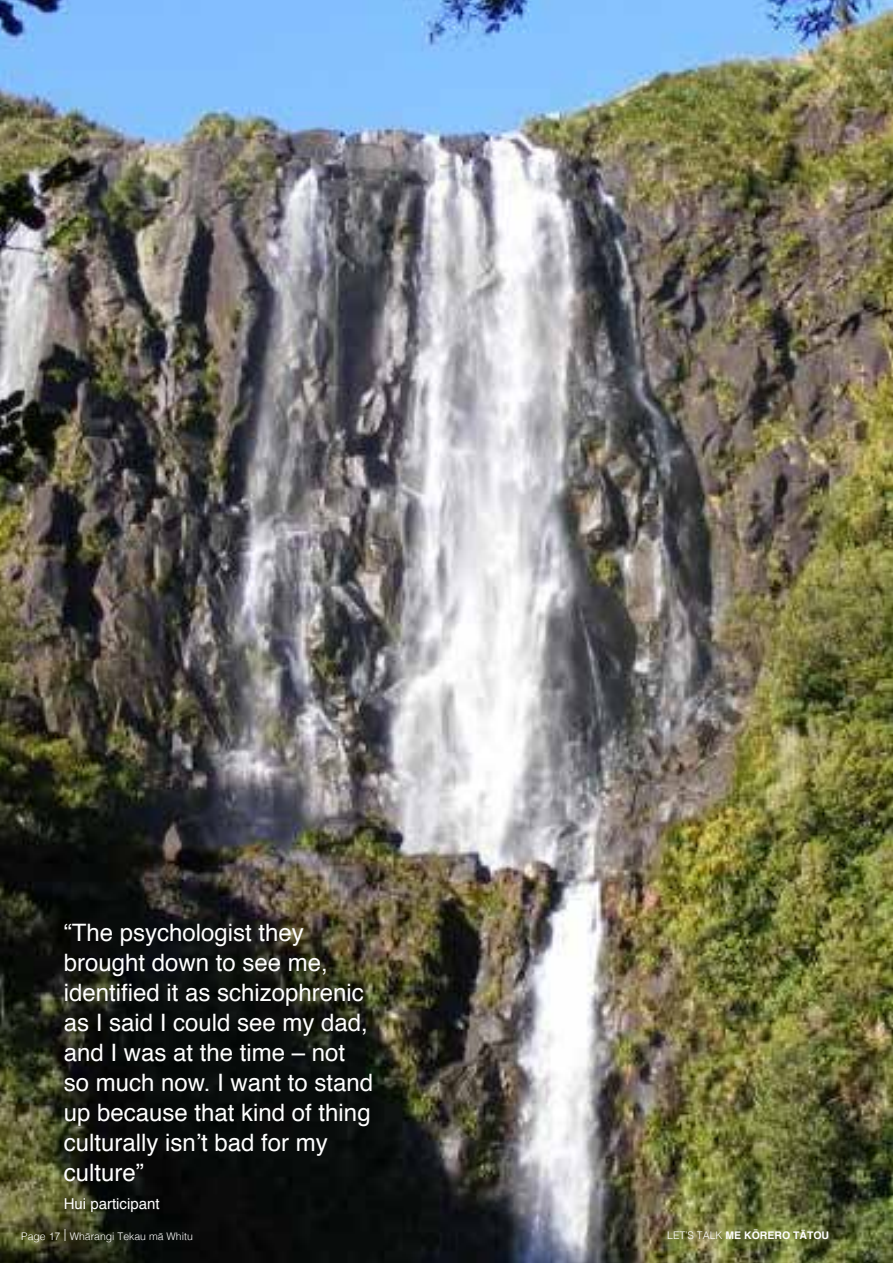
<style>
.page{position:relative;width:893px;height:1263px;background:#fff}
.page>*{position:absolute;margin:0;border:0;box-sizing:border-box;transform-origin:0 0}
.t1{font:24px/30px "Helvetica";color:#fff}
.t2{font:15px "Helvetica";color:#fff}
.t3{font:300 10.5px "Helvetica";color:#fff}
.t4{font:700 10.5px "Helvetica";color:#fff}
.s1{font-size:12px}
.s2{font-weight:300}
</style>
<div class="page">
<img style="left:0;top:0;width:893px;height:1263px">
<hr style="left:892px;top:85px;width:1px;height:259px;background:#f1f7e9">
<p class="t1" style="left:64px;top:918px;width:311px">“The psychologist they brought down to see me, identified it as schizophrenic as I said I could see my dad, and I was at the time – not so much now. I want to stand up because that kind of thing culturally isn’t bad for my culture”</p>
<p class="t2" style="left:64px;top:1192px;width:97px">Hui participant</p>
<p class="t3" style="left:21px;top:1227px;width:173px">Page 17 <span class="s1">|</span> Whārangi Tekau mā Whitu</p>
<p class="t4" style="left:667px;top:1227px;width:164px"><span class="s2">LET’S TALK</span> ME KŌRERO TĀTOU</p>
</div>
